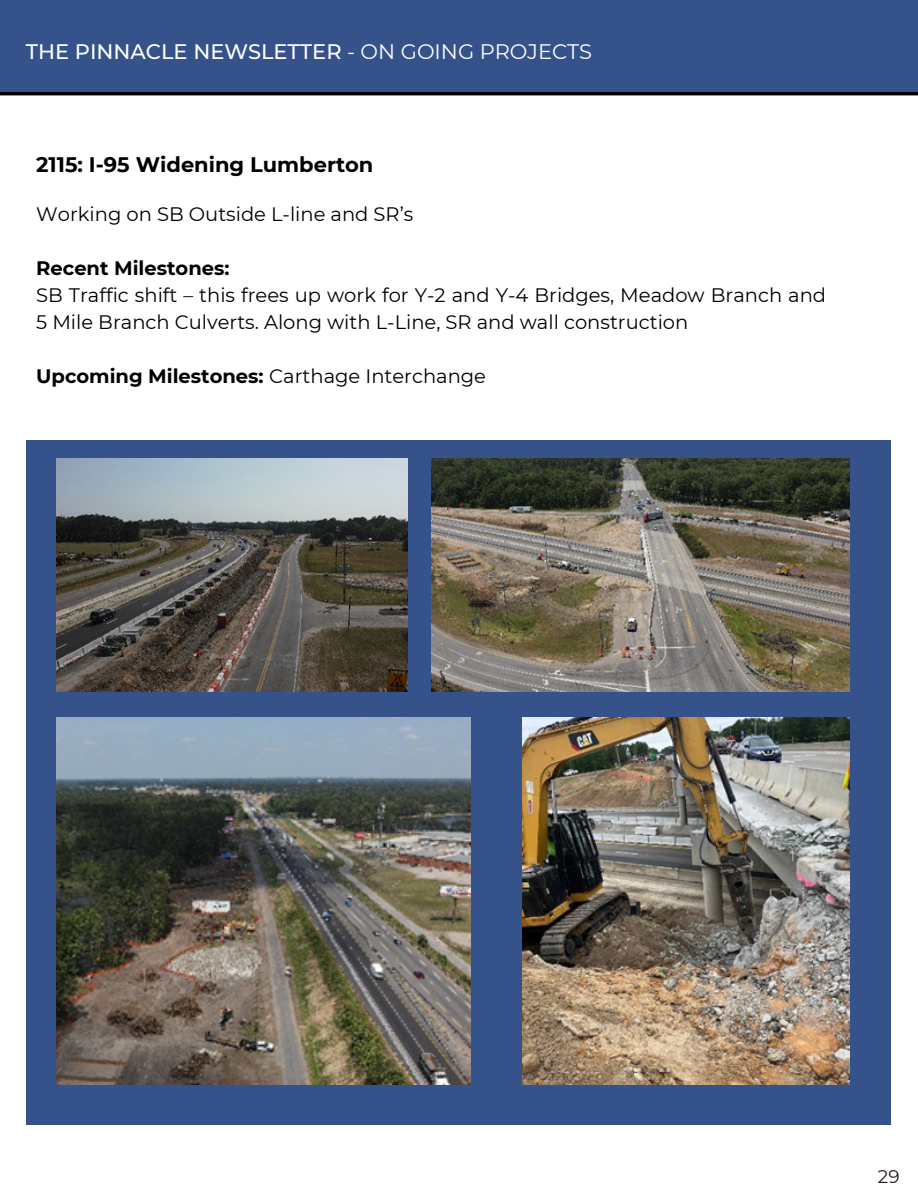
<style>
.page{position:relative;width:918px;height:1188px;background:#fff}
.page>*{position:absolute;margin:0;border:0;box-sizing:border-box;transform-origin:0 0}
.t1{font:500 21px "Montserrat";color:#fff}
.t2{font:700 21px "Montserrat";color:#000}
.t3{font:19.5px/27px "Montserrat";color:#000}
.t4{font:700 19.5px "Montserrat";color:#000}
.t5{font:18.45px "Montserrat";color:#291b25}
.s1{font-weight:400}
</style>
<div class="page">
<div style="left:0;top:0;width:918px;height:94px;background:#36528b"></div>
<hr style="left:0;top:92px;width:918px;height:3px;background:#000">
<div style="left:26px;top:441px;width:864px;height:684px;background:#36528b"></div>
<img style="left:56px;top:459px;width:351px;height:233px">
<img style="left:431px;top:459px;width:419px;height:233px">
<img style="left:56px;top:718px;width:414px;height:367px">
<img style="left:522px;top:718px;width:328px;height:367px">
<p class="t1" style="left:26px;top:38px;width:568px">THE PINNACLE NEWSLETTER <span class="s1">- ON GOING PROJECTS</span></p>
<p class="t2" style="left:36px;top:152px;width:339px">2115: I-95 Widening Lumberton</p>
<p class="t3" style="left:36px;top:200px;width:379px">Working on SB Outside L-line and SR’s</p>
<p class="t4" style="left:36px;top:256px;width:195px">Recent Milestones:</p>
<p class="t3" style="left:36px;top:281px;width:791px">SB Traffic shift – this frees up work for Y-2 and Y-4 Bridges, Meadow Branch and<br>5 Mile Branch Culverts. Along with L-Line, SR and wall construction</p>
<p class="t4" style="left:36px;top:364px;width:451px">Upcoming Milestones: <span class="s1">Carthage Interchange</span></p>
<p class="t5" style="left:878px;top:1165px;width:23px">29</p>
</div>
